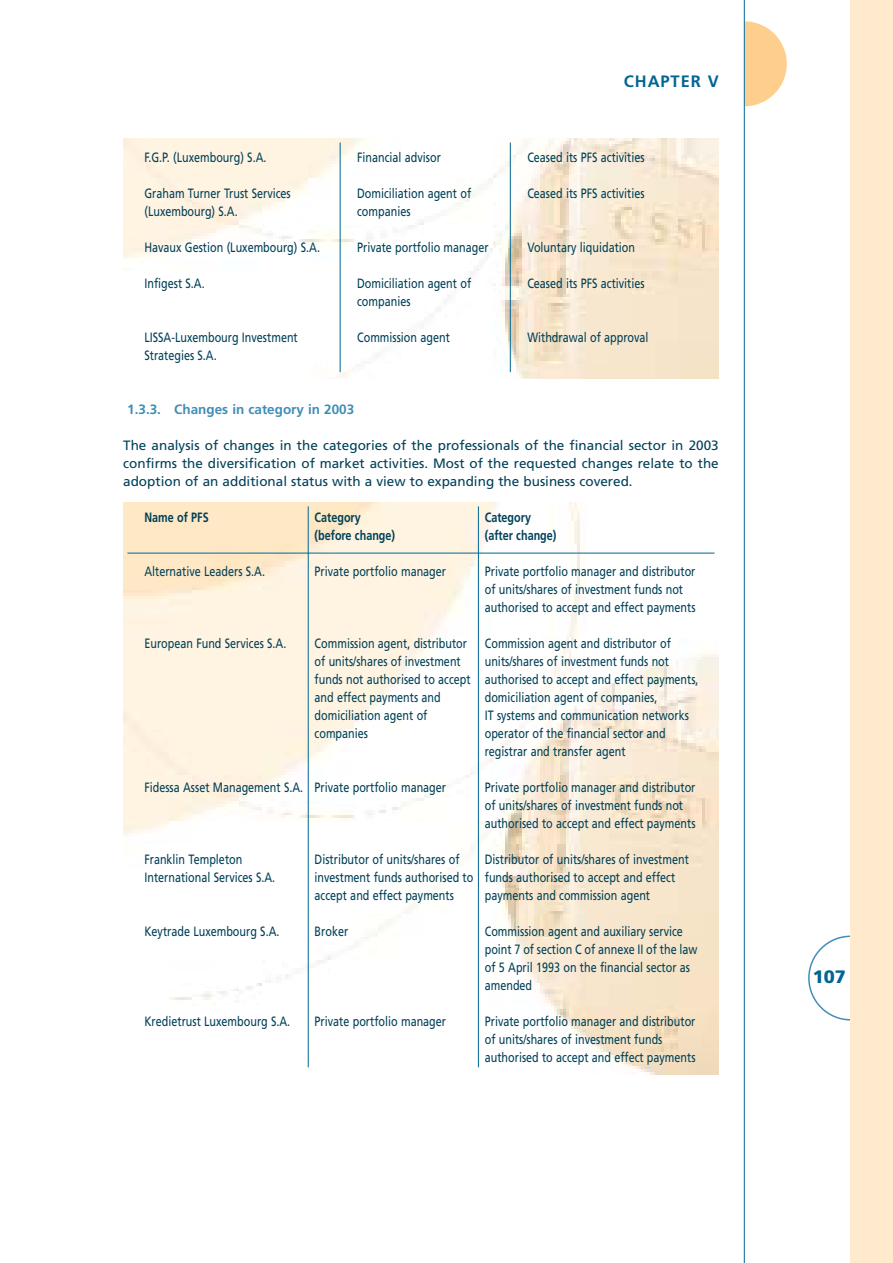
<style>
.page{position:relative;width:893px;height:1263px;background:#fff}
.page>*{position:absolute;margin:0;border:0;box-sizing:border-box;transform-origin:0 0}
.t1{font:900 18px "Frutiger";color:#006594}
.t2{font:700 16.5px "Frutiger";letter-spacing:.055em;color:#006594}
.t3{font:13.5px/18px "Frutiger";color:#004159;scale:.8 1}
.t4{font:13.5px/18px "Frutiger";color:#004159;text-align:justify}
.t5{font:700 13.5px "Frutiger";color:#004159;scale:.8 1}
.t6{font:700 13.5px "Frutiger";color:#3f8eb7}
</style>
<div class="page">
<img style="left:123px;top:502px;width:595px;height:572px">
<hr style="left:127px;top:553px;width:587px;height:1px;background:#006594">
<img style="left:123px;top:138px;width:595px;height:241px">
<hr style="left:340px;top:143px;width:1px;height:229px;background:#006594">
<hr style="left:510px;top:143px;width:1px;height:229px;background:#006594">
<svg style="left:808px;top:936px;width:42px;height:85px"></svg>
<div style="left:850px;top:0;width:42px;height:1263px;background:#ffeacd"></div>
<div style="left:701px;top:21px;width:85px;height:85px;background:#fecf8c;border-radius:50%"></div>
<div style="left:693px;top:0;width:51px;height:111px;background:#fff"></div>
<hr style="left:744px;top:0;width:1px;height:1263px;background:#006594">
<hr style="left:308px;top:506px;width:1px;height:561px;background:#006594">
<hr style="left:478px;top:506px;width:1px;height:561px;background:#006594">
<p class="t2" style="left:623px;top:75px;width:96px">CHAPTER V</p>
<p class="t3" style="left:144px;top:149px;width:154px">F.G.P. (Luxembourg) S.A.</p>
<p class="t3" style="left:357px;top:149px;width:106px">Financial advisor</p>
<p class="t3" style="left:527px;top:149px;width:148px">Ceased its PFS activities</p>
<p class="t3" style="left:144px;top:185px;width:184px">Graham Turner Trust Services</p>
<p class="t3" style="left:357px;top:185px;width:144px">Domiciliation agent of</p>
<p class="t3" style="left:527px;top:185px;width:148px">Ceased its PFS activities</p>
<p class="t3" style="left:144px;top:203px;width:118px">(Luxembourg) S.A.</p>
<p class="t3" style="left:357px;top:203px;width:68px">companies</p>
<p class="t3" style="left:144px;top:239px;width:221px">Havaux Gestion (Luxembourg) S.A.</p>
<p class="t3" style="left:357px;top:239px;width:166px">Private portfolio manager</p>
<p class="t3" style="left:527px;top:239px;width:136px">Voluntary liquidation</p>
<p class="t3" style="left:144px;top:275px;width:77px">Infigest S.A.</p>
<p class="t3" style="left:357px;top:275px;width:144px">Domiciliation agent of</p>
<p class="t3" style="left:527px;top:275px;width:148px">Ceased its PFS activities</p>
<p class="t3" style="left:357px;top:293px;width:68px">companies</p>
<p class="t3" style="left:144px;top:329px;width:193px">LISSA-Luxembourg Investment</p>
<p class="t3" style="left:357px;top:329px;width:117px">Commission agent</p>
<p class="t3" style="left:527px;top:329px;width:153px">Withdrawal of approval</p>
<p class="t3" style="left:144px;top:347px;width:92px">Strategies S.A.</p>
<p class="t6" style="left:127px;top:404px;width:228px">1.3.3. Changes in category in 2003</p>
<p class="t4" style="left:123px;top:437px;width:597px">The analysis of changes in the categories of the professionals of the financial sector in 2003 confirms the diversification of market activities. Most of the requested changes relate to the adoption of an additional status with a view to expanding the business covered.</p>
<p class="t5" style="left:144px;top:512px;width:82px">Name of PFS</p>
<p class="t5" style="left:314px;top:512px;width:59px">Category</p>
<p class="t5" style="left:485px;top:512px;width:59px">Category</p>
<p class="t5" style="left:314px;top:530px;width:102px">(before change)</p>
<p class="t5" style="left:485px;top:530px;width:91px">(after change)</p>
<p class="t3" style="left:144px;top:563px;width:152px">Alternative Leaders S.A.</p>
<p class="t3" style="left:314px;top:563px;width:166px">Private portfolio manager</p>
<p class="t3" style="left:485px;top:563px;width:265px">Private portfolio manager and distributor of units/shares of investment funds not authorised to accept and effect payments</p>
<p class="t3" style="left:144px;top:635px;width:179px">European Fund Services S.A.</p>
<p class="t3" style="left:314px;top:635px;width:192px">Commission agent, distributor</p>
<p class="t3" style="left:485px;top:635px;width:234px">Commission agent and distributor of</p>
<p class="t3" style="left:314px;top:653px;width:184px">of units/shares of investment</p>
<p class="t3" style="left:314px;top:653px;width:481px;text-indent:170px">units/shares of investment funds not funds not authorised to accept authorised to accept and effect payments, and effect payments and</p>
<p class="t3" style="left:485px;top:689px;width:217px">domiciliation agent of companies,</p>
<p class="t3" style="left:314px;top:707px;width:143px">domiciliation agent of</p>
<p class="t3" style="left:485px;top:707px;width:256px">IT systems and communication networks</p>
<p class="t3" style="left:314px;top:725px;width:68px">companies</p>
<p class="t3" style="left:485px;top:725px;width:228px">operator of the financial sector and registrar and transfer agent</p>
<p class="t3" style="left:144px;top:779px;width:378px">Fidessa Asset Management S.A. Private portfolio manager</p>
<p class="t3" style="left:485px;top:779px;width:265px">Private portfolio manager and distributor of units/shares of investment funds not authorised to accept and effect payments</p>
<p class="t3" style="left:144px;top:851px;width:124px">Franklin Templeton</p>
<p class="t3" style="left:314px;top:851px;width:183px">Distributor of units/shares of</p>
<p class="t3" style="left:485px;top:851px;width:257px">Distributor of units/shares of investment</p>
<p class="t3" style="left:144px;top:869px;width:165px">International Services S.A.</p>
<p class="t3" style="left:314px;top:869px;width:452px">investment funds authorised to funds authorised to accept and effect accept and effect payments</p>
<p class="t3" style="left:485px;top:887px;width:208px">payments and commission agent</p>
<p class="t3" style="left:144px;top:923px;width:170px">Keytrade Luxembourg S.A.</p>
<p class="t3" style="left:314px;top:923px;width:44px">Broker</p>
<p class="t3" style="left:485px;top:923px;width:267px">Commission agent and auxiliary service point 7 of section C of annexe II of the law of 5 April 1993 on the financial sector as amended</p>
<p class="t3" style="left:144px;top:1013px;width:184px">Kredietrust Luxembourg S.A.</p>
<p class="t3" style="left:314px;top:1013px;width:166px">Private portfolio manager</p>
<p class="t3" style="left:485px;top:1013px;width:265px">Private portfolio manager and distributor of units/shares of investment funds authorised to accept and effect payments</p>
<h1 class="t1" style="left:812px;top:969px;width:35px">107</h1>
</div>
